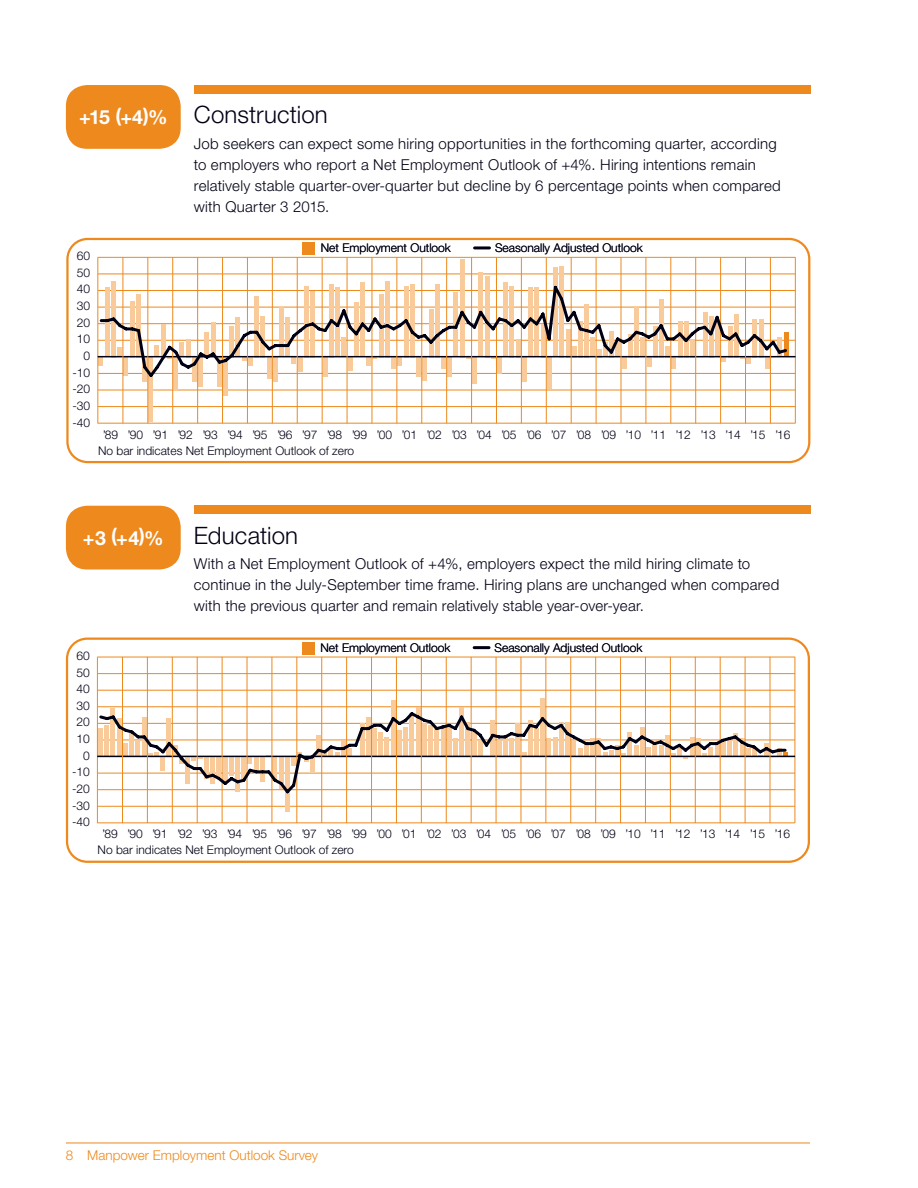
<style>
.page{position:relative;width:918px;height:1188px;background:#fff}
.page>*{position:absolute;margin:0;border:0;box-sizing:border-box;transform-origin:0 0}
.t1{font:300 24px "Helvetica Neue LT Std";letter-spacing:.005em;color:#000015}
.t2{font:700 19.5px "Helvetica Neue LT Std";color:#fff}
.t3{font:300 15px/21px "Helvetica Neue LT Std";letter-spacing:.015em;color:#000015}
.t4{font:300 13.5px "Helvetica Neue LT Std";color:#ed891d}
.t5{font:300 12px "Helvetica Neue LT Std";color:#000015}
</style>
<div class="page">
<hr style="left:66px;top:1143px;width:744px;height:1px;background:#ed891d">
<svg style="left:66px;top:238px;width:744px;height:225px"></svg>
<svg style="left:66px;top:638px;width:744px;height:225px"></svg>
<div style="left:194px;top:85px;width:616px;height:9px;background:#ed891d"></div>
<div style="left:194px;top:506px;width:616px;height:8px;background:#ed891d"></div>
<div style="left:66px;top:85px;width:115px;height:64px;background:#ed891d;border-radius:21px"></div>
<div style="left:66px;top:506px;width:115px;height:64px;background:#ed891d;border-radius:21px"></div>
<h2 class="t2" style="left:79px;top:105px;width:90px">+15 (+4)%</h2>
<p class="t5" style="left:77px;top:249px;width:15px">60</p>
<p class="t5" style="left:77px;top:265px;width:15px">50</p>
<p class="t5" style="left:77px;top:282px;width:15px">40</p>
<p class="t5" style="left:77px;top:299px;width:15px">30</p>
<p class="t5" style="left:77px;top:315px;width:15px">20</p>
<p class="t5" style="left:77px;top:332px;width:15px">10</p>
<p class="t5" style="left:84px;top:348px;width:8px">0</p>
<p class="t5" style="left:72px;top:365px;width:19px">-10</p>
<p class="t5" style="left:72px;top:382px;width:19px">-20</p>
<p class="t5" style="left:72px;top:398px;width:19px">-30</p>
<p class="t5" style="left:72px;top:415px;width:19px">-40</p>
<h1 class="t1" style="left:194px;top:100px;width:135px">Construction</h1>
<p class="t3" style="left:194px;top:133px;width:588px">Job seekers can expect some hiring opportunities in the forthcoming quarter, according to employers who report a Net Employment Outlook of +4%. Hiring intentions remain relatively stable quarter-over-quarter but decline by 6 percentage points when compared with Quarter 3 2015.</p>
<p class="t5" style="left:321px;top:241px;width:132px">Net Employment Outlook</p>
<p class="t5" style="left:495px;top:240px;width:149px">Seasonally Adjusted Outlook</p>
<p class="t5" style="left:103px;top:427px;width:689px">’89 ’90 ’91 ’92 ’93 ’94 ’95 ’96 ’97 ’98 ’99 ’00 ’01 ’02 ’03 ’04 ’05 ’06 ’07 ’08 ’09 ’10 ’11 ’12 ’13 ’14 ’15 ’16</p>
<p class="t5" style="left:98px;top:443px;width:258px">No bar indicates Net Employment Outlook of zero</p>
<h2 class="t2" style="left:83px;top:526px;width:82px">+3 (+4)%</h2>
<p class="t5" style="left:77px;top:648px;width:15px">60</p>
<p class="t5" style="left:77px;top:665px;width:15px">50</p>
<p class="t5" style="left:77px;top:682px;width:15px">40</p>
<p class="t5" style="left:77px;top:698px;width:15px">30</p>
<p class="t5" style="left:77px;top:715px;width:15px">20</p>
<p class="t5" style="left:77px;top:731px;width:15px">10</p>
<p class="t5" style="left:83px;top:748px;width:8px">0</p>
<p class="t5" style="left:72px;top:765px;width:19px">-10</p>
<p class="t5" style="left:72px;top:781px;width:19px">-20</p>
<p class="t5" style="left:72px;top:798px;width:19px">-30</p>
<p class="t5" style="left:72px;top:815px;width:19px">-40</p>
<h1 class="t1" style="left:194px;top:521px;width:106px">Education</h1>
<p class="t3" style="left:194px;top:553px;width:587px">With a Net Employment Outlook of +4%, employers expect the mild hiring climate to continue in the July-September time frame. Hiring plans are unchanged when compared with the previous quarter and remain relatively stable year-over-year.</p>
<p class="t5" style="left:320px;top:640px;width:132px">Net Employment Outlook</p>
<p class="t5" style="left:495px;top:640px;width:149px">Seasonally Adjusted Outlook</p>
<p class="t5" style="left:102px;top:827px;width:689px">’89 ’90 ’91 ’92 ’93 ’94 ’95 ’96 ’97 ’98 ’99 ’00 ’01 ’02 ’03 ’04 ’05 ’06 ’07 ’08 ’09 ’10 ’11 ’12 ’13 ’14 ’15 ’16</p>
<p class="t5" style="left:98px;top:843px;width:258px">No bar indicates Net Employment Outlook of zero</p>
<p class="t4" style="left:66px;top:1147px;width:254px">8 Manpower Employment Outlook Survey</p>
</div>
